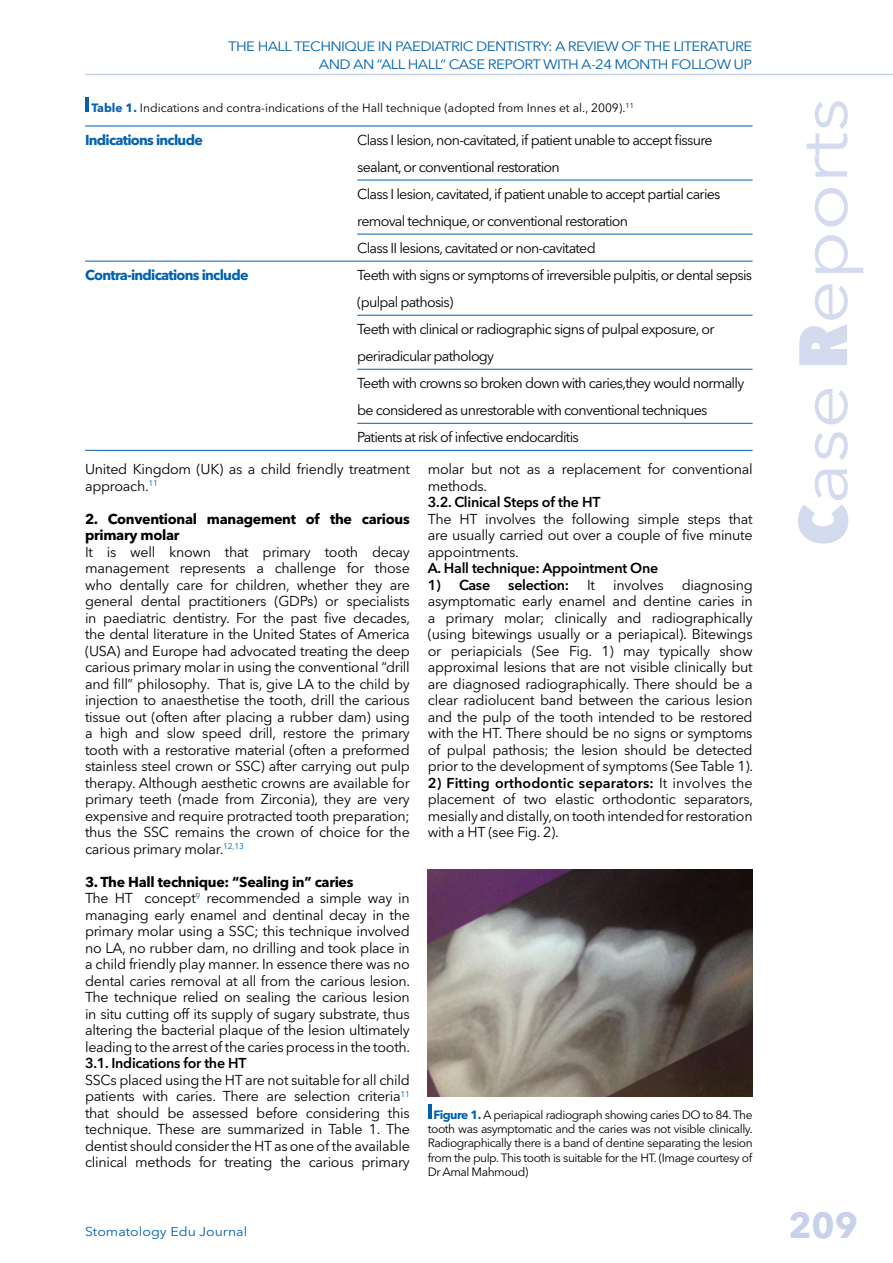
<style>
.page{position:relative;width:893px;height:1263px;background:#fff}
.page>*{position:absolute;margin:0;border:0;box-sizing:border-box;transform-origin:0 0}
.t1{font:67.5px "Avenir Next LT Pro";color:#d4dbef;scale:1.15 1}
.t2{font:700 36px "Avenir Next LT Pro";color:#c7d1ea}
.t3{font:14.25px/16.5px "Avenir Next LT Pro";letter-spacing:-.02em;color:#000;text-align:justify}
.t4{font:14.25px/27px "Avenir Next LT Pro";letter-spacing:-.05em;color:#000}
.t5{font:600 14.25px "Avenir Next LT Pro";letter-spacing:-.02em;color:#000}
.t6{font:700 14.25px/16.5px "Avenir Next LT Pro";letter-spacing:-.02em;color:#000}
.t7{font:700 14.25px "Avenir Next LT Pro";letter-spacing:-.05em;color:#0061af}
.t8{font:13.5px/18px "Avenir Next LT Pro";letter-spacing:-.04em;color:#0061af;text-align:right;scale:1.11 1}
.t9{font:12.75px "Avenir Next LT Pro";color:#0061af;scale:1.11 1}
.t10{font:12px/14.4px "Avenir Next LT Pro";color:#000;text-align:justify}
.s1{font-weight:700;color:#0061af}
.s2{font-weight:700}
.s3{font-weight:600}
.s4{font-weight:800;font-stretch:condensed}
</style>
<div class="page">
<hr style="left:85px;top:74px;width:808px;height:1px;background:#c7d1ea">
<hr style="left:85px;top:98px;width:4px;height:14px;background:#0061af">
<hr style="left:357px;top:180px;width:396px;height:1px;background:#0061af">
<hr style="left:85px;top:126px;width:668px;height:1px;background:#0061af">
<hr style="left:357px;top:369px;width:396px;height:1px;background:#0061af">
<hr style="left:85px;top:450px;width:668px;height:1px;background:#0061af">
<hr style="left:357px;top:234px;width:396px;height:1px;background:#0061af">
<hr style="left:357px;top:315px;width:396px;height:1px;background:#0061af">
<hr style="left:85px;top:261px;width:668px;height:1px;background:#0061af">
<hr style="left:357px;top:423px;width:396px;height:1px;background:#0061af">
<img style="left:428px;top:870px;width:325px;height:226px">
<hr style="left:428px;top:1104px;width:3px;height:14px;background:#0061af">
<p class="t8" style="left:228px;top:37px;width:474px">THE HALL TECHNIQUE IN PAEDIATRIC DENTISTRY: A REVIEW OF THE LITERATURE<br>AND AN “ALL HALL” CASE REPORT WITH A-24 MONTH FOLLOW UP</p>
<p class="t10" style="left:91px;top:101px;width:544px"><span class="s1">Table 1.</span> Indications and contra-indications of the Hall technique (adopted from Innes et al., 2009).<sup>11</sup></p>
<p class="t7" style="left:85px;top:132px;width:119px">Indications include</p>
<p class="t4" style="left:357px;top:127px;width:396px">Class I lesion, non-cavitated, if patient unable to accept fissure sealant, or conventional restoration<br>Class I lesion, cavitated, if patient unable to accept partial caries removal technique, or conventional restoration<br>Class II lesions, cavitated or non-cavitated<br>Teeth with signs or symptoms of irreversible pulpitis, or dental sepsis (pulpal pathosis)<br>Teeth with clinical or radiographic signs of pulpal exposure, or periradicular pathology<br>Teeth with crowns so broken down with caries,they would normally be considered as unrestorable with conventional techniques Patients at risk of infective endocarditis</p>
<p class="t7" style="left:85px;top:267px;width:165px">Contra-indications include</p>
<p class="t3" style="left:85px;top:461px;width:326px">United Kingdom (UK) as a child friendly treatment approach.<sup>11</sup></p>
<p class="t6" style="left:85px;top:510px;width:326px">2. Conventional management of the carious primary molar</p>
<p class="t3" style="left:85px;top:543px;width:327px">It is well known that primary tooth decay management represents a challenge for those who dentally care for children, whether they are general dental practitioners (GDPs) or specialists in paediatric dentistry. For the past five decades, the dental literature in the United States of America (USA) and Europe had advocated treating the deep carious primary molar in using the conventional “drill and fill” philosophy. That is, give LA to the child by injection to anaesthetise the tooth, drill the carious tissue out (often after placing a rubber dam) using a high and slow speed drill, restore the primary tooth with a restorative material (often a preformed stainless steel crown or SSC) after carrying out pulp therapy. Although aesthetic crowns are available for primary teeth (made from Zirconia), they are very expensive and require protracted tooth preparation; thus the SSC remains the crown of choice for the carious primary molar.<sup>12,13</sup></p>
<p class="t3" style="left:85px;top:873px;width:327px;text-align:left"><span class="s2">3. The Hall technique: “Sealing in” caries<br></span>The HT concept<sup>9</sup> recommended a simple way in managing early enamel and dentinal decay in the primary molar using a SSC; this technique involved no LA, no rubber dam, no drilling and took place in a child friendly play manner. In essence there was no dental caries removal at all from the carious lesion.<br>The technique relied on sealing the carious lesion in situ cutting off its supply of sugary substrate, thus altering the bacterial plaque of the lesion ultimately leading to the arrest of the caries process in the tooth.</p>
<p class="t5" style="left:85px;top:1055px;width:163px">3.1. Indications for the HT</p>
<p class="t3" style="left:85px;top:1071px;width:326px">SSCs placed using the HT are not suitable for all child patients with caries. There are selection criteria<sup>11 </sup>that should be assessed before considering this technique. These are summarized in Table 1. The dentist should consider the HT as one of the available clinical methods for treating the carious primary</p>
<p class="t3" style="left:428px;top:461px;width:326px">molar but not as a replacement for conventional methods.</p>
<p class="t5" style="left:428px;top:494px;width:174px">3.2. Clinical Steps of the HT</p>
<p class="t3" style="left:428px;top:510px;width:326px">The HT involves the following simple steps that are usually carried out over a couple of five minute appointments.</p>
<p class="t5" style="left:428px;top:560px;width:232px">A. Hall technique: Appointment One</p>
<p class="t5" style="left:428px;top:576px;width:64px">1) Case</p>
<p class="t5" style="left:508px;top:576px;width:62px">selection:</p>
<p class="t3" style="left:587px;top:576px;width:9px">It</p>
<p class="t3" style="left:613px;top:576px;width:52px">involves</p>
<p class="t3" style="left:428px;top:576px;width:327px;text-indent:254px">diagnosing asymptomatic early enamel and dentine caries in a primary molar; clinically and radiographically (using bitewings usually or a periapical). Bitewings or periapicials (See Fig. 1) may typically show approximal lesions that are not visible clinically but are diagnosed radiographically. There should be a clear radiolucent band between the carious lesion and the pulp of the tooth intended to be restored with the HT. There should be no signs or symptoms of pulpal pathosis; the lesion should be detected prior to the development of symptoms (See Table 1).</p>
<p class="t3" style="left:428px;top:774px;width:327px"><span class="s3">2) Fitting orthodontic separators:</span> It involves the placement of two elastic orthodontic separators, mesially and distally, on tooth intended for restoration with a HT (see Fig. 2).</p>
<p class="t10" style="left:428px;top:1107px;width:327px;text-indent:6px"><span class="s1">Figure 1.</span> A periapical radiograph showing caries DO to 84. The tooth was asymptomatic and the caries was not visible clinically.<br>Radiographically there is a band of dentine separating the lesion from the pulp. This tooth is suitable for the HT. (Image courtesy of Dr Amal Mahmoud)</p>
<p class="t9" style="left:85px;top:1223px;width:148px">Stomatology Edu Journal</p>
<h1 class="t1" style="left:783px;top:545px;width:391px;rotate:-90deg"><span class="s4">C</span>ase <span class="s4">R</span>eports</h1>
<h2 class="t2" style="left:788px;top:1204px;width:71px">209</h2>
</div>
